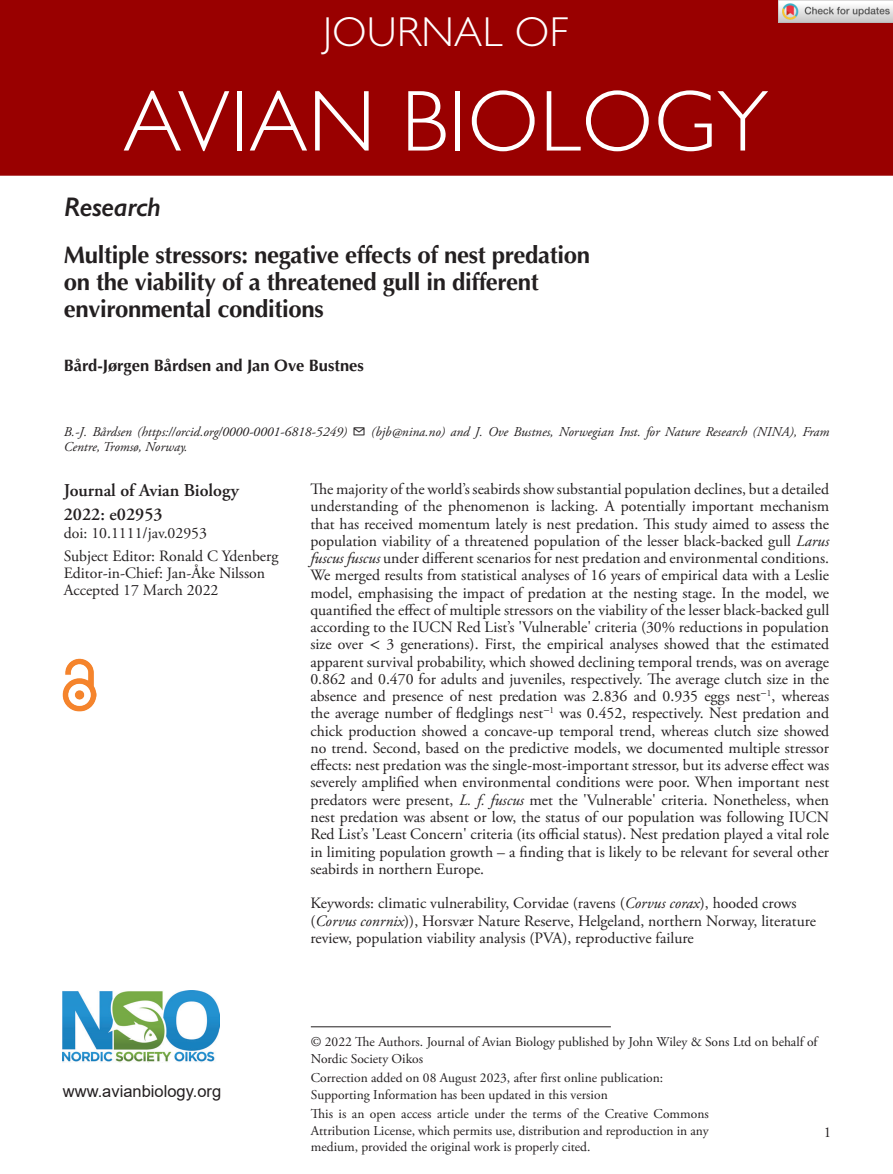
<style>
.page{position:relative;width:893px;height:1174px;background:#fff}
.page>*{position:absolute;margin:0;border:0;box-sizing:border-box;transform-origin:0 0}
.t1{font:300 87px "Gill Sans Std";letter-spacing:.01em;color:#fff}
.t2{font:300 42px "Gill Sans Std";letter-spacing:.01em;color:#fff}
.t3{font:italic 600 27px "Gill Sans";letter-spacing:-.015em;color:#231f20}
.t4{font:700 24px/27px "Optima LT Std";letter-spacing:-.015em;color:#231f20}
.t5{font:600 18px "Adobe Garamond Pro";color:#231f20}
.t6{font:700 16.5px "Optima LT Std";color:#231f20}
.t7{font:16.5px "Arial";color:#231f20}
.t8{font:15.75px/17.2px "Adobe Garamond Pro";color:#231f20}
.t9{font:15px "Adobe Garamond Pro";color:#231f20}
.t10{font:13.5px/16.8px "Adobe Garamond Pro";color:#231f20}
.t11{font:italic 13.5px/15px "Adobe Garamond Pro";color:#231f20}
.s1{font-style:italic}
.s2{font-family:"STIX General"}
</style>
<div class="page">
<img style="left:63px;top:990px;width:156px;height:72px">
<hr style="left:311px;top:1026px;width:300px;height:1px;background:#231f20">
<img style="left:63px;top:658px;width:34px;height:53px">
<div style="left:0;top:0;width:893px;height:176px;background:#900"></div>
<img style="left:779px;top:0;width:114px;height:23px">
<h2 class="t2" style="left:323px;top:8px;width:247px">JOURNAL OF</h2>
<h1 class="t1" style="left:123px;top:72px;width:646px">AVIAN BIOLOGY</h1>
<h3 class="t3" style="left:64px;top:191px;width:99px">Research</h3>
<h3 class="t4" style="left:64px;top:242px;width:528px">Multiple stressors: negative effects of nest predation on the viability of a threatened gull in different environmental conditions</h3>
<p class="t6" style="left:64px;top:356px;width:302px">Bård-Jørgen Bårdsen and Jan Ove Bustnes</p>
<p class="t11" style="left:64px;top:424px;width:767px">B.-J. Bårdsen (https://orcid.org/0000-0001-6818-5249) ✉ (bjb@nina.no) and J. Ove Bustnes, Norwegian Inst. for Nature Research (NINA), Fram<br>Centre, Tromsø, Norway.</p>
<p class="t5" style="left:64px;top:480px;width:177px">Journal of Avian Biology</p>
<p class="t8" style="left:310px;top:481px;width:520px;text-align:justify">The majority of the world’s seabirds show substantial population declines, but a detailed understanding of the phenomenon is lacking. A potentially important mechanism that has received momentum lately is nest predation. This study aimed to assess the population viability of a threatened population of the lesser black-backed gull <span class="s1">Larus fuscus fuscus</span> under different scenarios for nest predation and environmental conditions.<br>We merged results from statistical analyses of 16 years of empirical data with a Leslie model, emphasising the impact of predation at the nesting stage. In the model, we quantified the effect of multiple stressors on the viability of the lesser black-backed gull according to the IUCN Red List’s 'Vulnerable' criteria (30% reductions in population size over <span class="s2">&lt;</span> 3 generations). First, the empirical analyses showed that the estimated apparent survival probability, which showed declining temporal trends, was on average 0.862 and 0.470 for adults and juveniles, respectively. The average clutch size in the absence and presence of nest predation was 2.836 and 0.935 eggs nest<sup>−</sup><sup>1</sup>, whereas the average number of fledglings nest<sup>−</sup><sup>1</sup> was 0.452, respectively. Nest predation and chick production showed a concave-up temporal trend, whereas clutch size showed no trend. Second, based on the predictive models, we documented multiple stressor effects: nest predation was the single-most-important stressor, but its adverse effect was severely amplified when environmental conditions were poor. When important nest predators were present, <span class="s1">L. f. fuscus</span> met the 'Vulnerable' criteria. Nonetheless, when nest predation was absent or low, the status of our population was following IUCN Red List’s 'Least Concern' criteria (its official status). Nest predation played a vital role in limiting population growth – a finding that is likely to be relevant for several other seabirds in northern Europe.</p>
<p class="t8" style="left:310px;top:895px;width:507px">Keywords: climatic vulnerability, Corvidae (ravens (<span class="s1">Corvus corax</span>), hooded crows (<span class="s1">Corvus conrnix</span>)), Horsvær Nature Reserve, Helgeland, northern Norway, literature review, population viability analysis (PVA), reproductive failure</p>
<p class="t5" style="left:64px;top:503px;width:100px">2022: e02953</p>
<p class="t8" style="left:64px;top:525px;width:145px">doi: 10.1111/jav.02953</p>
<p class="t8" style="left:64px;top:548px;width:216px">Subject Editor: Ronald C Ydenberg<br>Editor-in-Chief: Jan-Åke Nilsson<br>Accepted 17 March 2022</p>
<p class="t7" style="left:63px;top:1079px;width:160px">www.avianbiology.org</p>
<p class="t10" style="left:311px;top:1034px;width:508px">© 2022 The Authors. Journal of Avian Biology published by John Wiley &amp; Sons Ltd on behalf of<br>Nordic Society Oikos</p>
<p class="t10" style="left:311px;top:1069px;width:354px">Correction added on 08 August 2023, after first online publication:<br>Supporting Information has been updated in this version</p>
<p class="t10" style="left:311px;top:1105px;width:399px;text-align:justify">This is an open access article under the terms of the Creative Commons Attribution License, which permits use, distribution and reproduction in any medium, provided the original work is properly cited.</p>
<p class="t9" style="left:824px;top:1123px;width:9px">1</p>
</div>
